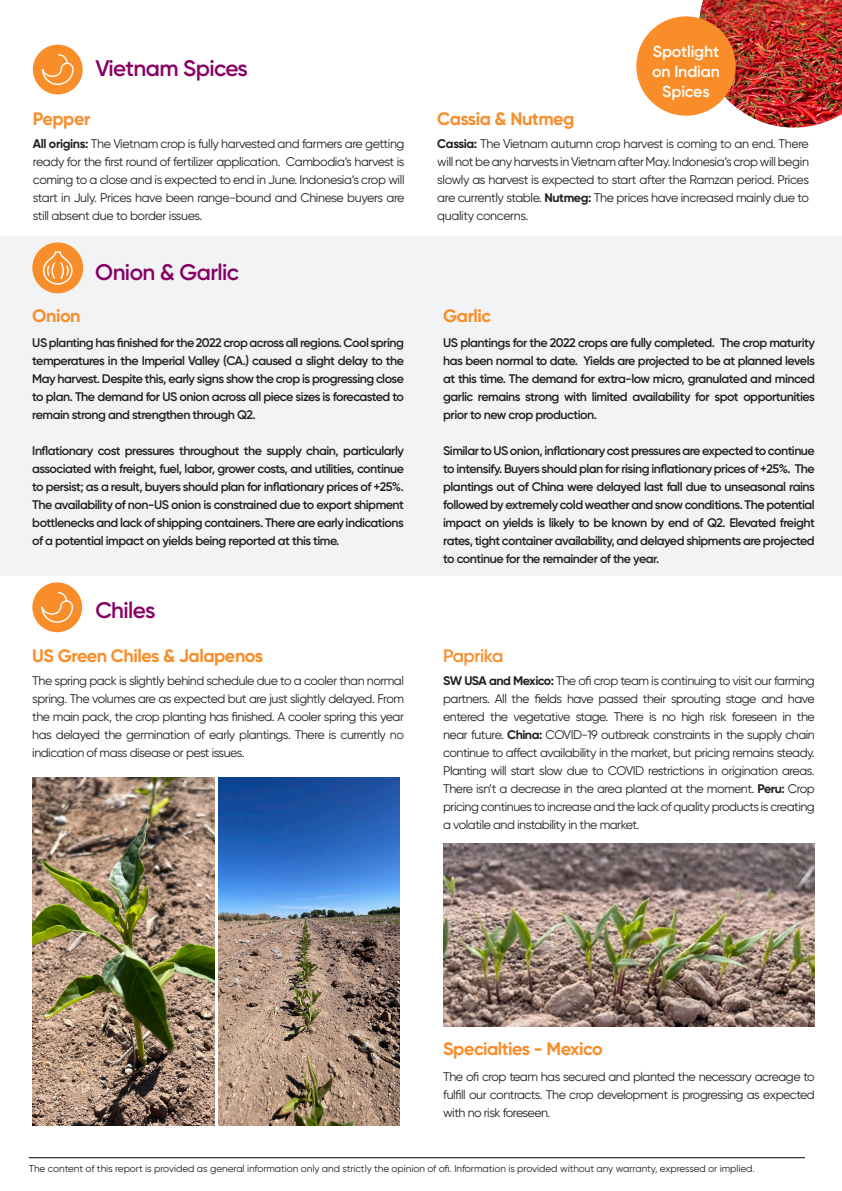
<style>
.page{position:relative;width:842px;height:1191px;background:#fff}
.page>*{position:absolute;margin:0;border:0;box-sizing:border-box;transform-origin:0 0}
.t1{font:600 22.5px "Gilroy";letter-spacing:-.025em;color:#870064}
.t2{font:700 18px "Gilroy";letter-spacing:-.025em;color:#f88d2a}
.t3{font:600 18px "Gilroy";letter-spacing:-.025em;color:#f88d2a}
.t4{font:600 16px/20px "Gilroy";letter-spacing:-.01em;color:#fff;text-align:center}
.t5{font:12.5px/18px "Gilroy";letter-spacing:-.04em;color:#231f20;text-align:justify}
.t6{font:600 12.5px/18px "Gilroy";letter-spacing:-.04em;color:#231f20;text-align:justify}
.t7{font:10px "Gilroy";letter-spacing:-.005em;color:#231f20}
.s1{font-weight:700}
</style>
<div class="page">
<div style="left:0;top:236px;width:842px;height:339px;background:#f2f3f4"></div>
<img style="left:699px;top:0;width:143px;height:128px">
<div style="left:636px;top:16px;width:100px;height:100px;background:#f88d2a;border-radius:50%"></div>
<img style="left:33px;top:777px;width:181px;height:349px">
<div style="left:33px;top:45px;width:50px;height:49px;background:#f88d2a;border-radius:50%"></div>
<svg style="left:42px;top:54px;width:32px;height:31px"></svg>
<hr style="left:29px;top:1157px;width:776px;height:1px;background:#000">
<div style="left:32px;top:582px;width:50px;height:50px;background:#f88d2a;border-radius:50%"></div>
<svg style="left:41px;top:592px;width:32px;height:31px"></svg>
<div style="left:32px;top:242px;width:51px;height:51px;background:#f88d2a;border-radius:50%"></div>
<svg style="left:43px;top:251px;width:30px;height:34px"></svg>
<img style="left:443px;top:843px;width:372px;height:183px">
<img style="left:218px;top:777px;width:182px;height:349px">
<p class="t1" style="left:95px;top:55px;width:154px">Vietnam Spices</p>
<p class="t2" style="left:33px;top:108px;width:59px">Pepper</p>
<p class="t5" style="left:33px;top:135px;width:373px"><span class="s1">All origins:</span> The Vietnam crop is fully harvested and farmers are getting ready for the first round of fertilizer application. Cambodia’s harvest is coming to a close and is expected to end in June. Indonesia’s crop will start in July. Prices have been range-bound and Chinese buyers are still absent due to border issues.</p>
<p class="t1" style="left:95px;top:258px;width:145px">Onion &amp; Garlic</p>
<p class="t4" style="left:652px;top:41px;width:69px">Spotlight on Indian<br>Spices</p>
<p class="t2" style="left:437px;top:108px;width:139px">Cassia &amp; Nutmeg</p>
<p class="t5" style="left:437px;top:135px;width:373px"><span class="s1">Cassia:</span> The Vietnam autumn crop harvest is coming to an end. There will not be any harvests in Vietnam after May. Indonesia’s crop will begin slowly as harvest is expected to start after the Ramzan period. Prices are currently stable. <span class="s1">Nutmeg:</span> The prices have increased mainly due to quality concerns.</p>
<p class="t2" style="left:32px;top:305px;width:50px">Onion</p>
<p class="t2" style="left:443px;top:305px;width:50px">Garlic</p>
<p class="t6" style="left:443px;top:334px;width:373px">US plantings for the 2022 crops are fully completed. The crop maturity has been normal to date. Yields are projected to be at planned levels at this time. The demand for extra-low micro, granulated and minced garlic remains strong with limited availability for spot opportunities prior to new crop production.</p>
<p class="t6" style="left:443px;top:442px;width:373px">Similar to US onion, inflationary cost pressures are expected to continue to intensify. Buyers should plan for rising inflationary prices of +25%. The plantings out of China were delayed last fall due to unseasonal rains followed by extremely cold weather and snow conditions. The potential impact on yields is likely to be known by end of Q2. Elevated freight rates, tight container availability, and delayed shipments are projected to continue for the remainder of the year.</p>
<p class="t1" style="left:95px;top:596px;width:62px">Chiles</p>
<p class="t2" style="left:32px;top:644px;width:233px">US Green Chiles &amp; Jalapenos</p>
<p class="t5" style="left:32px;top:671px;width:373px">The spring pack is slightly behind schedule due to a cooler than normal spring. The volumes are as expected but are just slightly delayed. From the main pack, the crop planting has finished. A cooler spring this year has delayed the germination of early plantings. There is currently no indication of mass disease or pest issues.</p>
<p class="t5" style="left:443px;top:671px;width:373px"><span class="s1">SW USA and Mexico:</span> The ofi crop team is continuing to visit our farming partners. All the fields have passed their sprouting stage and have entered the vegetative stage. There is no high risk foreseen in the near future. <span class="s1">China:</span> COVID-19 outbreak constraints in the supply chain continue to affect availability in the market, but pricing remains steady.<br>Planting will start slow due to COVID restrictions in origination areas.<br>There isn’t a decrease in the area planted at the moment. <span class="s1">Peru:</span> Crop pricing continues to increase and the lack of quality products is creating a volatile and instability in the market.</p>
<p class="t6" style="left:32px;top:334px;width:373px">US planting has finished for the 2022 crop across all regions. Cool spring temperatures in the Imperial Valley (CA.) caused a slight delay to the May harvest. Despite this, early signs show the crop is progressing close to plan. The demand for US onion across all piece sizes is forecasted to remain strong and strengthen through Q2.</p>
<p class="t6" style="left:32px;top:442px;width:373px">Inflationary cost pressures throughout the supply chain, particularly associated with freight, fuel, labor, grower costs, and utilities, continue to persist; as a result, buyers should plan for inflationary prices of +25%.<br>The availability of non-US onion is constrained due to export shipment bottlenecks and lack of shipping containers. There are early indications of a potential impact on yields being reported at this time.</p>
<p class="t3" style="left:443px;top:644px;width:62px">Paprika</p>
<p class="t2" style="left:443px;top:1037px;width:161px">Specialties - Mexico</p>
<p class="t5" style="left:443px;top:1067px;width:373px">The ofi crop team has secured and planted the necessary acreage to fulfill our contracts. The crop development is progressing as expected with no risk foreseen.</p>
<p class="t7" style="left:29px;top:1162px;width:727px">The content of this report is provided as general information only and strictly the opinion of ofi. Information is provided without any warranty, expressed or implied.</p>
</div>
